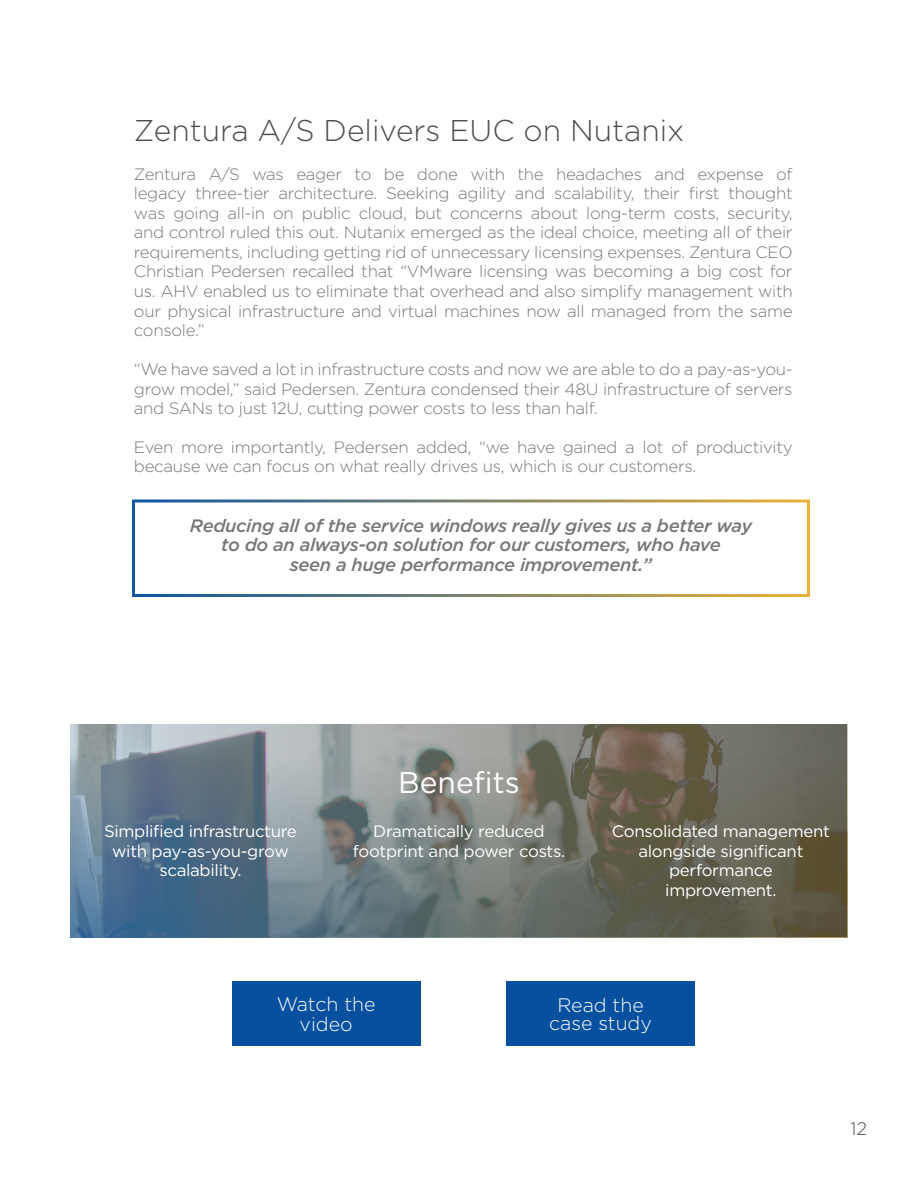
<style>
.page{position:relative;width:918px;height:1188px;background:#fff}
.page>*{position:absolute;margin:0;border:0;box-sizing:border-box;transform-origin:0 0}
.t1{font:300 30px "Gotham";color:#4e4e4f}
.t2{font:30px "Gotham";color:#fff}
.t3{font:300 19.5px/19.5px "Gotham";color:#fff;text-align:center}
.t4{font:italic 500 18px/19.5px "Gotham";letter-spacing:-.02em;color:#77787b;text-align:center}
.t5{font:300 18px "Gotham";color:#4e4e4f}
.t6{font:300 16.5px/19.5px "Gotham";letter-spacing:-.02em;color:#77787b;text-align:justify}
.t7{font:16.5px/19.5px "Gotham";letter-spacing:-.02em;color:#fff;text-align:center}
</style>
<div class="page">
<svg style="left:70px;top:724px;width:778px;height:214px;background:#6e7776"></svg>
<div style="left:506px;top:981px;width:189px;height:65px;background:#06509f"></div>
<div style="left:232px;top:981px;width:189px;height:65px;background:#06509f"></div>
<div style="left:132px;top:500px;width:678px;height:97px;border:3px solid #fff"></div>
<h1 class="t1" style="left:134px;top:111px;width:552px">Zentura A/S Delivers EUC on Nutanix</h1>
<p class="t6" style="left:134px;top:164px;width:660px">Zentura A/S was eager to be done with the headaches and expense of legacy three-tier architecture. Seeking agility and scalability, their first thought was going all-in on public cloud, but concerns about long-term costs, security, and control ruled this out. Nutanix emerged as the ideal choice, meeting all of their requirements, including getting rid of unnecessary licensing expenses. Zentura CEO Christian Pedersen recalled that “VMware licensing was becoming a big cost for us. AHV enabled us to eliminate that overhead and also simplify management with our physical infrastructure and virtual machines now all managed from the same console.”</p>
<p class="t6" style="left:134px;top:359px;width:660px">“We have saved a lot in infrastructure costs and now we are able to do a pay-as-you&shy;grow model,” said Pedersen. Zentura condensed their 48U infrastructure of servers and SANs to just 12U, cutting power costs to less than half.</p>
<p class="t6" style="left:134px;top:437px;width:660px">Even more importantly, Pedersen added, “we have gained a lot of productivity because we can focus on what really drives us, which is our customers.</p>
<p class="t4" style="left:190px;top:515px;width:564px">Reducing all of the service windows really gives us a better way to do an always-on solution for our customers, who have<br>seen a huge performance improvement.”</p>
<h1 class="t2" style="left:398px;top:764px;width:123px">Benefits</h1>
<p class="t7" style="left:104px;top:822px;width:194px">Simplified infrastructure with pay-as-you-grow scalability.</p>
<p class="t7" style="left:353px;top:822px;width:214px">Dramatically reduced footprint and power costs.</p>
<p class="t7" style="left:612px;top:822px;width:219px">Consolidated management alongside significant performance improvement.</p>
<p class="t3" style="left:277px;top:994px;width:100px">Watch the video</p>
<p class="t3" style="left:549px;top:996px;width:104px;line-height:18px">Read the case study</p>
<p class="t5" style="left:850px;top:1117px;width:18px">12</p>
</div>
